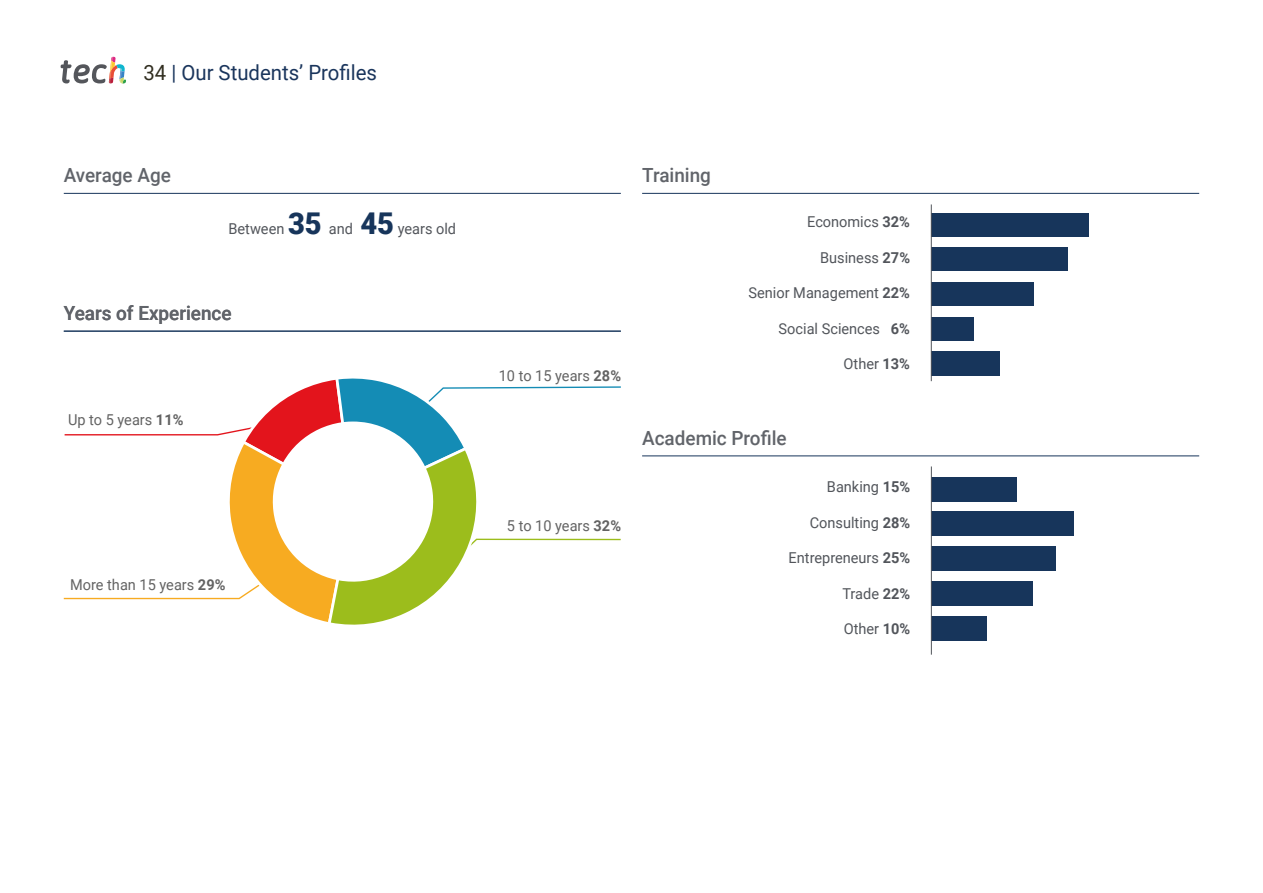
<style>
.page{position:relative;width:1263px;height:893px;background:#fff}
.page>*{position:absolute;margin:0;border:0;box-sizing:border-box;transform-origin:0 0}
.t1{font:21px "Roboto";color:#1a355c}
.t2{font:500 19.5px "Roboto";color:#61646a}
.t3{font:15px "Roboto";color:#52555b}
.t4{font:15px "Roboto";color:#636363}
.s1{color:#312e20}
.s2{font-weight:900;font-size:30px;color:#17355b}
.s3{font-weight:700}
</style>
<div class="page">
<hr style="left:64px;top:193px;width:557px;height:1px;background:#17355b">
<hr style="left:642px;top:455px;width:557px;height:1px;background:#17355b">
<div style="left:931px;top:477px;width:85px;height:24px;background:#17355b"></div>
<div style="left:931px;top:512px;width:143px;height:24px;background:#17355b"></div>
<div style="left:931px;top:546px;width:125px;height:25px;background:#17355b"></div>
<div style="left:931px;top:581px;width:102px;height:25px;background:#17355b"></div>
<div style="left:931px;top:616px;width:55px;height:25px;background:#17355b"></div>
<hr style="left:931px;top:466px;width:1px;height:189px;background:#52555b">
<hr style="left:642px;top:193px;width:557px;height:1px;background:#17355b">
<div style="left:931px;top:213px;width:158px;height:23px;background:#17355b"></div>
<div style="left:931px;top:247px;width:136px;height:24px;background:#17355b"></div>
<div style="left:931px;top:282px;width:102px;height:24px;background:#17355b"></div>
<div style="left:931px;top:317px;width:43px;height:23px;background:#17355b"></div>
<div style="left:931px;top:351px;width:68px;height:25px;background:#17355b"></div>
<hr style="left:931px;top:204px;width:1px;height:177px;background:#52555b">
<svg style="left:61px;top:57px;width:65px;height:27px"></svg>
<hr style="left:64px;top:331px;width:557px;height:1px;background:#17355b">
<svg style="left:64px;top:378px;width:557px;height:247px"></svg>
<h1 class="t1" style="left:144px;top:57px;width:235px"><span class="s1">34</span> | Our Students’ Profiles</h1>
<h2 class="t2" style="left:64px;top:161px;width:109px">Average Age</h2>
<p class="t3" style="left:228px;top:218px;width:229px">Between <span class="s2">35</span> and <span class="s2">45</span> years old</p>
<h2 class="t2" style="left:64px;top:300px;width:169px">Years of Experience</h2>
<p class="t4" style="left:68px;top:409px;width:117px">Up to 5 years <span class="s3">11%</span></p>
<p class="t4" style="left:70px;top:574px;width:157px">More than 15 years <span class="s3">29%</span></p>
<p class="t4" style="left:499px;top:365px;width:124px">10 to 15 years <span class="s3">28%</span></p>
<p class="t4" style="left:507px;top:515px;width:116px">5 to 10 years <span class="s3">32%</span></p>
<h2 class="t2" style="left:642px;top:161px;width:70px">Training</h2>
<p class="t3" style="left:807px;top:211px;width:104px">Economics <span class="s3">32%</span></p>
<p class="t3" style="left:820px;top:247px;width:91px">Business <span class="s3">27%</span></p>
<p class="t3" style="left:748px;top:282px;width:163px">Senior Management <span class="s3">22%</span></p>
<p class="t3" style="left:779px;top:318px;width:133px">Social Sciences <span class="s3">6%</span></p>
<p class="t3" style="left:843px;top:353px;width:68px">Other <span class="s3">13%</span></p>
<h2 class="t2" style="left:642px;top:425px;width:146px">Academic Profile</h2>
<p class="t3" style="left:827px;top:476px;width:85px">Banking <span class="s3">15%</span></p>
<p class="t3" style="left:810px;top:512px;width:102px">Consulting <span class="s3">28%</span></p>
<p class="t3" style="left:789px;top:547px;width:123px">Entrepreneurs <span class="s3">25%</span></p>
<p class="t3" style="left:842px;top:583px;width:69px">Trade <span class="s3">22%</span></p>
<p class="t3" style="left:844px;top:618px;width:68px">Other <span class="s3">10%</span></p>
</div>
